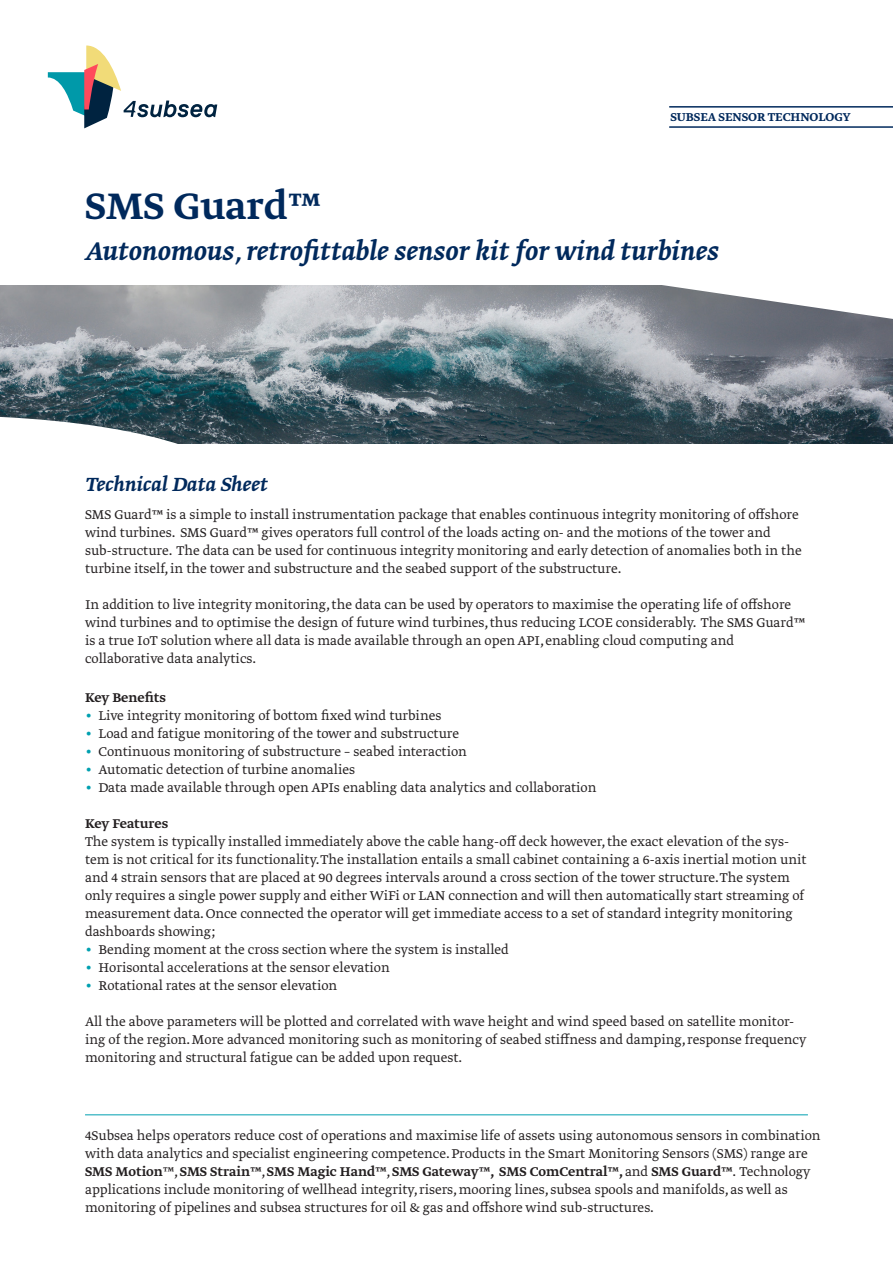
<style>
.page{position:relative;width:893px;height:1263px;background:#fff}
.page>*{position:absolute;margin:0;border:0;box-sizing:border-box;transform-origin:0 0}
.t1{font:500 43.5px "Greta Text Std";color:#00295c}
.t2{font:italic 500 30px "Greta Text Std";color:#00295c}
.t3{font:italic 500 22.5px "Greta Text Std";color:#00295c}
.t4{font:300 15px/18px "Greta Text Std";color:#231f20}
.t5{font:500 15px "Greta Text Std";color:#231f20}
.t6{font:500 13.5px "Greta Text Std";color:#00295c}
.s1{color:#00a0b0}
.s2{font-weight:500}
</style>
<div class="page">
<img style="left:0;top:286px;width:893px;height:157px">
<svg style="left:632px;top:285px;width:261px;height:34px"></svg>
<svg style="left:0;top:415px;width:234px;height:29px"></svg>
<hr style="left:85px;top:1114px;width:723px;height:1px;background:#00a0b0">
<hr style="left:669px;top:126px;width:224px;height:2px;background:#00295c">
<hr style="left:669px;top:106px;width:224px;height:2px;background:#00295c">
<svg style="left:48px;top:45px;width:169px;height:83px"></svg>
<p class="t6" style="left:670px;top:109px;width:182px">SUBSEA SENSOR TECHNOLOGY</p>
<h1 class="t1" style="left:85px;top:180px;width:237px">SMS Guard™</h1>
<h2 class="t2" style="left:85px;top:234px;width:635px">Autonomous, retrofittable sensor kit for wind turbines</h2>
<h3 class="t3" style="left:85px;top:472px;width:184px">Technical Data Sheet</h3>
<p class="t4" style="left:85px;top:506px;width:718px">SMS Guard™ is a simple to install instrumentation package that enables continuous integrity monitoring of offshore wind turbines. SMS Guard™ gives operators full control of the loads acting on- and the motions of the tower and sub-structure. The data can be used for continuous integrity monitoring and early detection of anomalies both in the turbine itself, in the tower and substructure and the seabed support of the substructure.</p>
<p class="t4" style="left:85px;top:596px;width:721px">In addition to live integrity monitoring, the data can be used by operators to maximise the operating life of offshore wind turbines and to optimise the design of future wind turbines, thus reducing LCOE considerably. The SMS Guard™ is a true IoT solution where all data is made available through an open API, enabling cloud computing and collaborative data analytics.</p>
<p class="t5" style="left:85px;top:689px;width:82px">Key Benefits</p>
<p class="t4" style="left:85px;top:708px;width:358px"><span class="s1">•</span> Live integrity monitoring of bottom fixed wind turbines</p>
<p class="t4" style="left:85px;top:726px;width:376px"><span class="s1">•</span> Load and fatigue monitoring of the tower and substructure</p>
<p class="t4" style="left:85px;top:744px;width:383px"><span class="s1">•</span> Continuous monitoring of substructure – seabed interaction</p>
<p class="t4" style="left:85px;top:762px;width:271px"><span class="s1">•</span> Automatic detection of turbine anomalies</p>
<p class="t4" style="left:85px;top:780px;width:513px"><span class="s1">•</span> Data made available through open APIs enabling data analytics and collaboration</p>
<p class="t5" style="left:85px;top:815px;width:85px">Key Features</p>
<p class="t4" style="left:85px;top:834px;width:723px">The system is typically installed immediately above the cable hang-off deck however, the exact elevation of the sys&shy;tem is not critical for its functionality. The installation entails a small cabinet containing a 6-axis inertial motion unit and 4 strain sensors that are placed at 90 degrees intervals around a cross section of the tower structure. The system only requires a single power supply and either WiFi or LAN connection and will then automatically start streaming of measurement data. Once connected the operator will get immediate access to a set of standard integrity monitoring dashboards showing;</p>
<p class="t4" style="left:85px;top:942px;width:425px"><span class="s1">•</span> Bending moment at the cross section where the system is installed</p>
<p class="t4" style="left:85px;top:960px;width:306px"><span class="s1">•</span> Horisontal accelerations at the sensor elevation</p>
<p class="t4" style="left:85px;top:978px;width:254px"><span class="s1">•</span> Rotational rates at the sensor elevation</p>
<p class="t4" style="left:85px;top:1014px;width:723px">All the above parameters will be plotted and correlated with wave height and wind speed based on satellite monitor&shy;ing of the region. More advanced monitoring such as monitoring of seabed stiffness and damping, response frequency monitoring and structural fatigue can be added upon request.</p>
<p class="t4" style="left:85px;top:1127px;width:737px">4Subsea helps operators reduce cost of operations and maximise life of assets using autonomous sensors in combination with data analytics and specialist engineering competence. Products in the Smart Monitoring Sensors (SMS) range are <span class="s2">SMS Motion</span>™, <span class="s2">SMS Strain™</span>, <span class="s2">SMS Magic Hand™</span>, <span class="s2">SMS Gateway™, SMS ComCentral™,</span> and <span class="s2">SMS Guard™</span>. Technology applications include monitoring of wellhead integrity, risers, mooring lines, subsea spools and manifolds, as well as monitoring of pipelines and subsea structures for oil &amp; gas and offshore wind sub-structures.</p>
</div>
